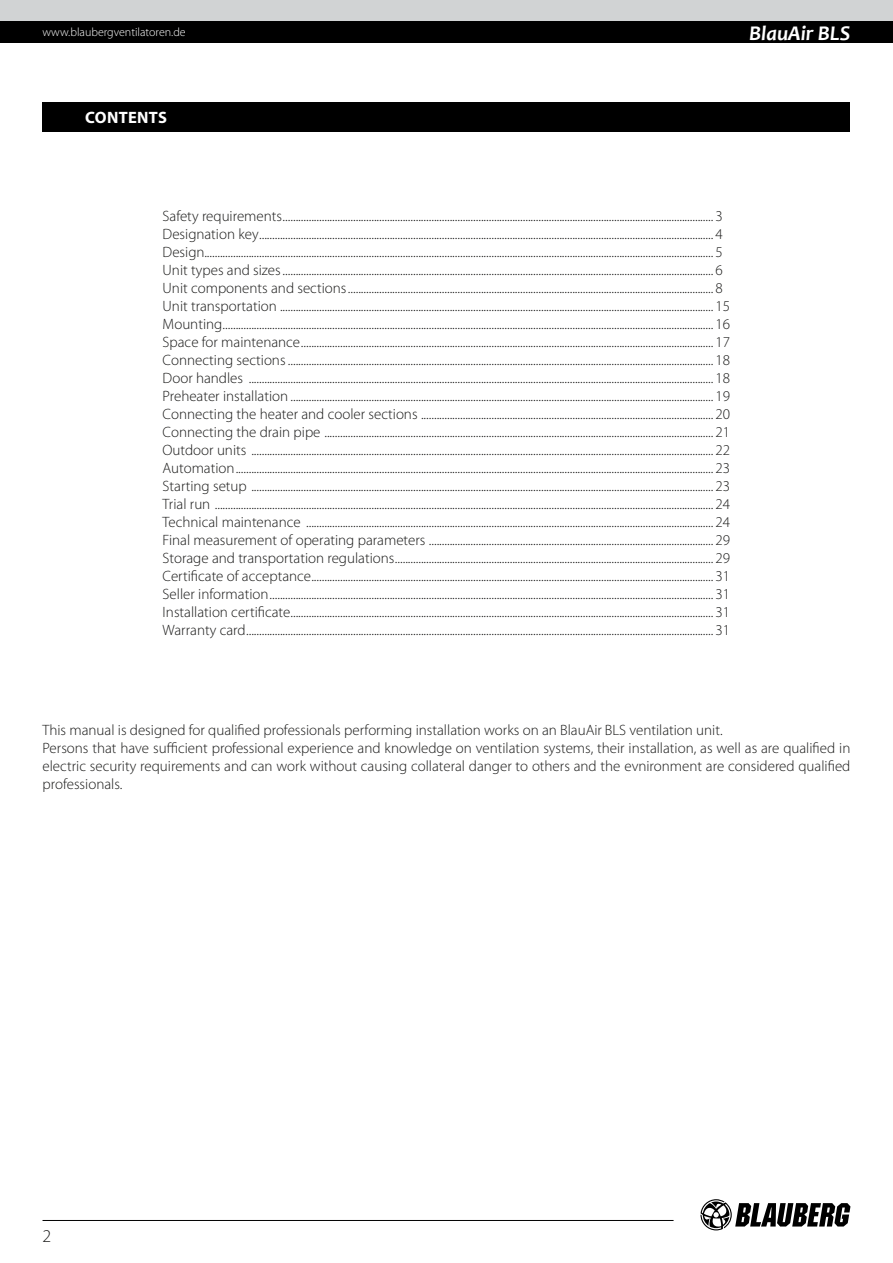
<style>
.page{position:relative;width:893px;height:1263px;background:#fff}
.page>*{position:absolute;margin:0;border:0;box-sizing:border-box;transform-origin:0 0}
.t1{font:italic 700 21px "Candara";color:#fff}
.t2{font:300 18px "Myriad Pro";color:#191918}
.t3{font:700 16.5px "Myriad Pro";letter-spacing:.02em;color:#fff}
.t4{font:300 15px/18px "Myriad Pro";color:#191918}
.t5{font:300 12px "Myriad Pro";color:#fff}
</style>
<div class="page">
<div style="left:0;top:0;width:893px;height:21px;background:#d1d3d4"></div>
<div style="left:0;top:21px;width:893px;height:22px;background:#000"></div>
<svg style="left:700px;top:1199px;width:150px;height:31px"></svg>
<hr style="left:43px;top:1220px;width:631px;height:1px;background:#000">
<div style="left:43px;top:102px;width:807px;height:30px;background:#000"></div>
<p class="t5" style="left:43px;top:26px;width:145px">www.blaubergventilatoren.de</p>
<h1 class="t1" style="left:749px;top:20px;width:103px">BlauAir BLS</h1>
<p class="t3" style="left:85px;top:107px;width:83px">CONTENTS</p>
<p class="t4" style="left:163px;top:207px;width:569px">Safety requirements..................................................................................................................................................................... 3<br>Designation key.............................................................................................................................................................................. 4<br>Design................................................................................................................................................................................................... 5<br>Unit types and sizes..................................................................................................................................................................... 6<br>Unit components and sections............................................................................................................................................ 8<br>Unit transportation ...................................................................................................................................................................... 15<br>Mounting............................................................................................................................................................................................ 16<br>Space for maintenance.............................................................................................................................................................. 17<br>Connecting sections................................................................................................................................................................... 18<br>Door handles .................................................................................................................................................................................. 18<br>Preheater installation .................................................................................................................................................................. 19<br>Connecting the heater and cooler sections ................................................................................................................ 20<br>Connecting the drain pipe ..................................................................................................................................................... 21<br>Outdoor units ................................................................................................................................................................................. 22<br>Automation....................................................................................................................................................................................... 23<br>Starting setup ................................................................................................................................................................................. 23<br>Trial run ............................................................................................................................................................................................... 24<br>Technical maintenance ............................................................................................................................................................ 24<br>Final measurement of operating parameters ............................................................................................................. 29<br>Storage and transportation regulations.......................................................................................................................... 29<br>Certificate of acceptance.......................................................................................................................................................... 31<br>Seller information.......................................................................................................................................................................... 31<br>Installation certificate.................................................................................................................................................................. 31<br>Warranty card................................................................................................................................................................................... 31</p>
<p class="t4" style="left:43px;top:721px;width:809px">This manual is designed for qualified professionals performing installation works on an BlauAir BLS ventilation unit.<br>Persons that have sufficient professional experience and knowledge on ventilation systems, their installation, as well as are qualified in electric security requirements and can work without causing collateral danger to others and the evnironment are considered qualified professionals.</p>
<p class="t2" style="left:43px;top:1226px;width:10px">2</p>
</div>
